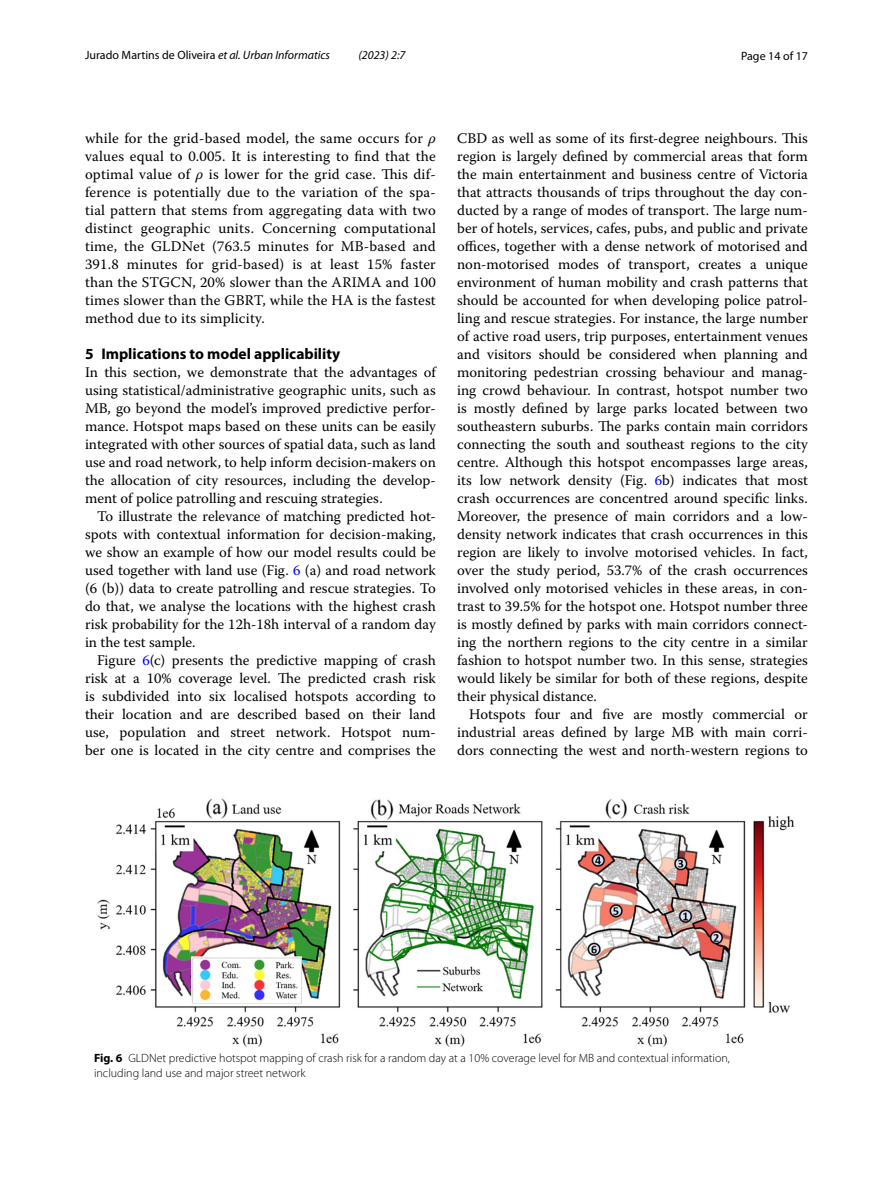
<style>
.page{position:relative;width:893px;height:1187px;background:#fff}
.page>*{position:absolute;margin:0;border:0;box-sizing:border-box;transform-origin:0 0}
.t1{font:700 15.45px "Myriad Pro";color:#000}
.t2{font:14.7px/18px "Warnock Pro";color:#000;text-align:justify}
.t3{font:300 12px/15px "Myriad Pro";color:#000}
.t4{font:12px "Myriad Pro";color:#000}
.t5{font:italic 12px "Myriad Pro";color:#000}
.s1{font-style:italic}
.s2{color:#00f}
.s3{font-weight:700}
</style>
<div class="page">
<img style="left:97px;top:798px;width:698px;height:249px">
<p class="t4" style="left:85px;top:48px;width:247px">Jurado Martins de Oliveira <span class="s1">et al. Urban Informatics</span></p>
<p class="t5" style="left:358px;top:48px;width:48px">(2023) 2:7</p>
<p class="t4" style="left:741px;top:48px;width:68px">Page 14 of 17</p>
<p class="t2" style="left:85px;top:128px;width:352px">while for the grid-based model, the same occurs for <span class="s1">ρ </span>values equal to 0.005. It is interesting to find that the optimal value of <span class="s1">ρ</span> is lower for the grid case. This dif&shy;ference is potentially due to the variation of the spa&shy;tial pattern that stems from aggregating data with two distinct geographic units. Concerning computational time, the GLDNet (763.5 minutes for MB-based and 391.8 minutes for grid-based) is at least 15% faster than the STGCN, 20% slower than the ARIMA and 100 times slower than the GBRT, while the HA is the fastest method due to its simplicity.</p>
<p class="t1" style="left:85px;top:343px;width:257px">5 Implications to model applicability</p>
<p class="t2" style="left:85px;top:362px;width:352px">In this section, we demonstrate that the advantages of using statistical/administrative geographic units, such as MB, go beyond the model’s improved predictive perfor&shy;mance. Hotspot maps based on these units can be easily integrated with other sources of spatial data, such as land use and road network, to help inform decision-makers on the allocation of city resources, including the develop&shy;ment of police patrolling and rescuing strategies.</p>
<p class="t2" style="left:85px;top:506px;width:352px;text-indent:12px">To illustrate the relevance of matching predicted hot&shy;spots with contextual information for decision-making, we show an example of how our model results could be used together with land use (Fig. <span class="s2">6</span> (a) and road network (6 (b)) data to create patrolling and rescue strategies. To do that, we analyse the locations with the highest crash risk probability for the 12h-18h interval of a random day in the test sample.</p>
<p class="t2" style="left:85px;top:650px;width:352px;text-indent:12px">Figure <span class="s2">6</span>(c) presents the predictive mapping of crash risk at a 10% coverage level. The predicted crash risk is subdivided into six localised hotspots according to their location and are described based on their land use, population and street network. Hotspot num&shy;ber one is located in the city centre and comprises the</p>
<p class="t2" style="left:457px;top:128px;width:352px">CBD as well as some of its first-degree neighbours. This region is largely defined by commercial areas that form the main entertainment and business centre of Victoria that attracts thousands of trips throughout the day con&shy;ducted by a range of modes of transport. The large num&shy;ber of hotels, services, cafes, pubs, and public and private offices, together with a dense network of motorised and non-motorised modes of transport, creates a unique environment of human mobility and crash patterns that should be accounted for when developing police patrol&shy;ling and rescue strategies. For instance, the large number of active road users, trip purposes, entertainment venues and visitors should be considered when planning and monitoring pedestrian crossing behaviour and manag&shy;ing crowd behaviour. In contrast, hotspot number two is mostly defined by large parks located between two southeastern suburbs. The parks contain main corridors connecting the south and southeast regions to the city centre. Although this hotspot encompasses large areas, its low network density (Fig. <span class="s2">6</span>b) indicates that most crash occurrences are concentred around specific links.<br>Moreover, the presence of main corridors and a low&shy;density network indicates that crash occurrences in this region are likely to involve motorised vehicles. In fact, over the study period, 53.7% of the crash occurrences involved only motorised vehicles in these areas, in con&shy;trast to 39.5% for the hotspot one. Hotspot number three is mostly defined by parks with main corridors connect&shy;ing the northern regions to the city centre in a similar fashion to hotspot number two. In this sense, strategies would likely be similar for both of these regions, despite their physical distance.</p>
<p class="t2" style="left:457px;top:704px;width:352px;text-indent:12px">Hotspots four and five are mostly commercial or industrial areas defined by large MB with main corri&shy;dors connecting the west and north-western regions to</p>
<p class="t3" style="left:94px;top:1050px;width:637px"><span class="s3">Fig. 6</span> GLDNet predictive hotspot mapping of crash risk for a random day at a 10% coverage level for MB and contextual information, including land use and major street network</p>
</div>
